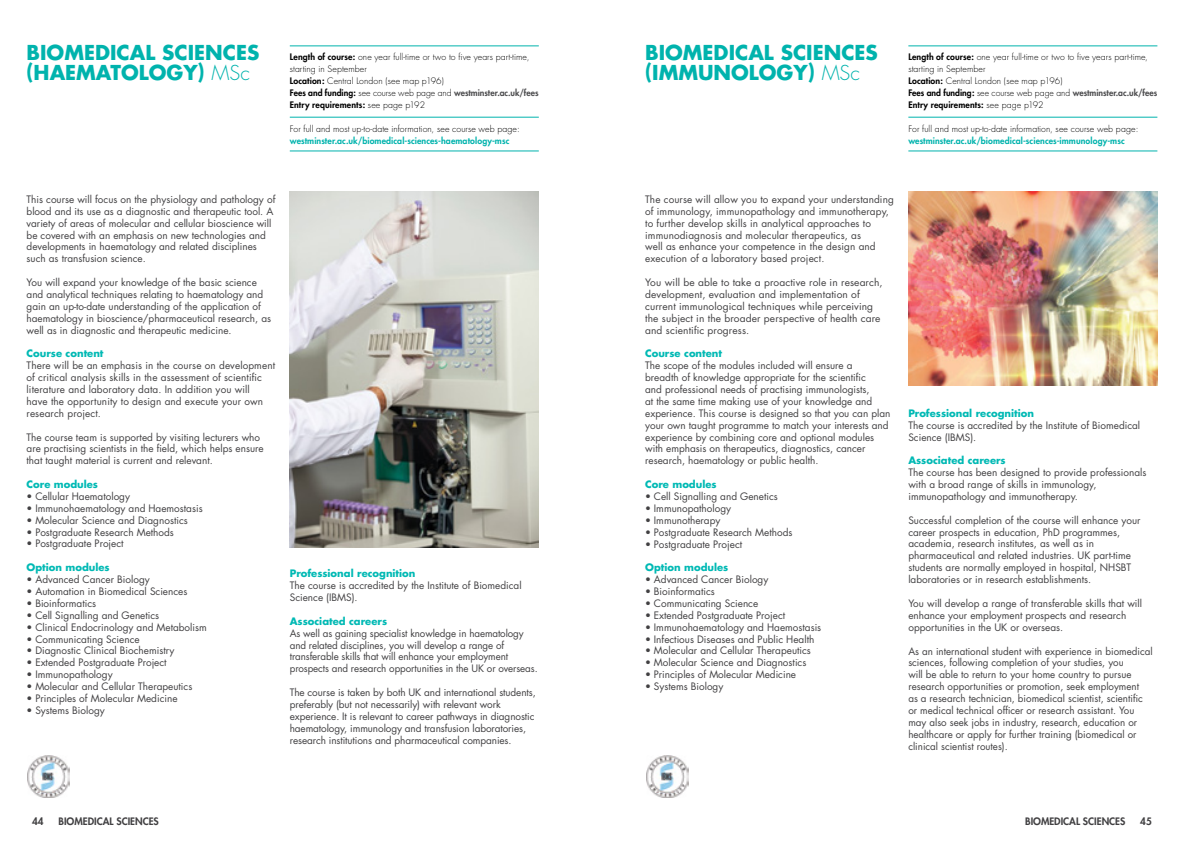
<style>
.page{position:relative;width:1184px;height:851px;background:#fff}
.page>*{position:absolute;margin:0;border:0;box-sizing:border-box;transform-origin:0 0}
.t1{font:700 20px/20px "Futura";color:#00b3ad}
.t2{font:10px/11.9px "Futura";color:#414042}
.t3{font:700 10px "Futura";color:#00b9b4}
.t4{font:800 10px "Futura";color:#414042}
.t5{font:300 8.75px/11.9px "Futura";letter-spacing:.01em;color:#000}
.t6{font:800 8.75px "Futura";letter-spacing:.01em;color:#00b3ad}
.s1{font-weight:300}
.s2{font-weight:800}
.s3{font-weight:800;color:#4d4d4f}
</style>
<div class="page">
<img style="left:908px;top:191px;width:249px;height:195px">
<img style="left:646px;top:755px;width:42px;height:42px">
<hr style="left:908px;top:46px;width:249px;height:1px;background:#00b3ad">
<hr style="left:908px;top:117px;width:249px;height:1px;background:#00b3ad">
<hr style="left:908px;top:151px;width:249px;height:1px;background:#00b3ad">
<img style="left:290px;top:191px;width:249px;height:356px">
<img style="left:27px;top:755px;width:43px;height:42px">
<hr style="left:290px;top:46px;width:249px;height:1px;background:#00b3ad">
<hr style="left:290px;top:117px;width:249px;height:1px;background:#00b3ad">
<hr style="left:290px;top:151px;width:249px;height:1px;background:#00b3ad">
<h1 class="t1" style="left:27px;top:43px;width:234px">BIOMEDICAL SCIENCES (HAEMATOLOGY) <span class="s1">MSc</span></h1>
<p class="t5" style="left:290px;top:51px;width:250px"><span class="s2">Length of course:</span> one year full-time or two to five years part-time, starting in September<br><span class="s2">Location:</span> Central London (see map p196)<br><span class="s2">Fees and funding:</span> see course web page and <span class="s3">westminster.ac.uk/fees </span><span class="s2">Entry requirements:</span> see page p192</p>
<p class="t5" style="left:290px;top:123px;width:231px">For full and most up-to-date information, see course web page:</p>
<p class="t6" style="left:290px;top:135px;width:221px">westminster.ac.uk/biomedical-sciences-haematology-msc</p>
<p class="t2" style="left:27px;top:193px;width:250px">This course will focus on the physiology and pathology of blood and its use as a diagnostic and therapeutic tool. A variety of areas of molecular and cellular bioscience will be covered with an emphasis on new technologies and developments in haematology and related disciplines such as transfusion science.</p>
<p class="t2" style="left:27px;top:276px;width:246px">You will expand your knowledge of the basic science and analytical techniques relating to haematology and gain an up-to-date understanding of the application of haematology in bioscience/pharmaceutical research, as well as in diagnostic and therapeutic medicine.</p>
<p class="t3" style="left:27px;top:347px;width:78px">Course content</p>
<p class="t2" style="left:27px;top:360px;width:250px">There will be an emphasis in the course on development of critical analysis skills in the assessment of scientific literature and laboratory data. In addition you will<br>have the opportunity to design and execute your own research project.</p>
<p class="t2" style="left:27px;top:431px;width:238px">The course team is supported by visiting lecturers who are practising scientists in the field, which helps ensure that taught material is current and relevant.</p>
<p class="t3" style="left:27px;top:477px;width:73px">Core modules</p>
<p class="t2" style="left:27px;top:490px;width:105px">• Cellular Haematology</p>
<p class="t2" style="left:27px;top:502px;width:178px">• Immunohaematology and Haemostasis</p>
<p class="t2" style="left:27px;top:514px;width:163px">• Molecular Science and Diagnostics</p>
<p class="t2" style="left:27px;top:526px;width:149px">• Postgraduate Research Methods</p>
<p class="t2" style="left:27px;top:538px;width:99px">• Postgraduate Project</p>
<p class="t3" style="left:27px;top:560px;width:85px">Option modules</p>
<p class="t2" style="left:27px;top:573px;width:125px">• Advanced Cancer Biology</p>
<p class="t2" style="left:27px;top:585px;width:162px">• Automation in Biomedical Sciences</p>
<p class="t2" style="left:27px;top:597px;width:71px">• Bioinformatics</p>
<p class="t2" style="left:27px;top:609px;width:134px">• Cell Signalling and Genetics</p>
<p class="t2" style="left:27px;top:621px;width:182px">• Clinical Endocrinology and Metabolism</p>
<p class="t2" style="left:27px;top:633px;width:115px">• Communicating Science</p>
<p class="t2" style="left:27px;top:644px;width:149px">• Diagnostic Clinical Biochemistry</p>
<p class="t2" style="left:27px;top:656px;width:142px">• Extended Postgraduate Project</p>
<p class="t2" style="left:27px;top:668px;width:88px">• Immunopathology</p>
<p class="t2" style="left:27px;top:680px;width:167px">• Molecular and Cellular Therapeutics</p>
<p class="t2" style="left:27px;top:692px;width:152px">• Principles of Molecular Medicine</p>
<p class="t2" style="left:27px;top:704px;width:80px">• Systems Biology</p>
<p class="t3" style="left:290px;top:566px;width:127px">Professional recognition</p>
<p class="t2" style="left:290px;top:579px;width:233px">The course is accredited by the Institute of Biomedical<br>Science (IBMS).</p>
<p class="t3" style="left:290px;top:614px;width:99px">Associated careers</p>
<p class="t2" style="left:290px;top:627px;width:249px">As well as gaining specialist knowledge in haematology and related disciplines, you will develop a range of transferable skills that will enhance your employment prospects and research opportunities in the UK or overseas.</p>
<p class="t2" style="left:290px;top:686px;width:247px">The course is taken by both UK and international students, preferably (but not necessarily) with relevant work experience. It is relevant to career pathways in diagnostic haematology, immunology and transfusion laboratories, research institutions and pharmaceutical companies.</p>
<h1 class="t1" style="left:645px;top:43px;width:234px">BIOMEDICAL SCIENCES (IMMUNOLOGY) <span class="s1">MSc</span></h1>
<p class="t5" style="left:908px;top:51px;width:250px"><span class="s2">Length of course:</span> one year full-time or two to five years part-time, starting in September<br><span class="s2">Location:</span> Central London (see map p196)<br><span class="s2">Fees and funding:</span> see course web page and <span class="s3">westminster.ac.uk/fees </span><span class="s2">Entry requirements:</span> see page p192</p>
<p class="t5" style="left:908px;top:123px;width:231px">For full and most up-to-date information, see course web page:</p>
<p class="t6" style="left:908px;top:135px;width:218px">westminster.ac.uk/biomedical-sciences-immunology-msc</p>
<p class="t2" style="left:645px;top:193px;width:250px">The course will allow you to expand your understanding of immunology, immunopathology and immunotherapy, to further develop skills in analytical approaches to immunodiagnosis and molecular therapeutics, as<br>well as enhance your competence in the design and execution of a laboratory based project.</p>
<p class="t2" style="left:645px;top:276px;width:239px">You will be able to take a proactive role in research, development, evaluation and implementation of current immunological techniques while perceiving the subject in the broader perspective of health care and scientific progress.</p>
<p class="t3" style="left:645px;top:347px;width:78px">Course content</p>
<p class="t2" style="left:645px;top:360px;width:247px">The scope of the modules included will ensure a<br>breadth of knowledge appropriate for the scientific<br>and professional needs of practising immunologists,<br>at the same time making use of your knowledge and experience. This course is designed so that you can plan your own taught programme to match your interests and experience by combining core and optional modules with emphasis on therapeutics, diagnostics, cancer research, haematology or public health.</p>
<p class="t3" style="left:645px;top:477px;width:73px">Core modules</p>
<p class="t2" style="left:645px;top:490px;width:134px">• Cell Signalling and Genetics</p>
<p class="t2" style="left:645px;top:502px;width:88px">• Immunopathology</p>
<p class="t2" style="left:645px;top:514px;width:77px">• Immunotherapy</p>
<p class="t2" style="left:645px;top:526px;width:149px">• Postgraduate Research Methods</p>
<p class="t2" style="left:645px;top:538px;width:99px">• Postgraduate Project</p>
<p class="t3" style="left:645px;top:560px;width:85px">Option modules</p>
<p class="t2" style="left:645px;top:573px;width:125px">• Advanced Cancer Biology</p>
<p class="t2" style="left:645px;top:585px;width:71px">• Bioinformatics</p>
<p class="t2" style="left:645px;top:597px;width:115px">• Communicating Science</p>
<p class="t2" style="left:645px;top:609px;width:142px">• Extended Postgraduate Project</p>
<p class="t2" style="left:645px;top:621px;width:178px">• Immunohaematology and Haemostasis</p>
<p class="t2" style="left:645px;top:633px;width:171px">• Infectious Diseases and Public Health</p>
<p class="t2" style="left:645px;top:644px;width:167px">• Molecular and Cellular Therapeutics</p>
<p class="t2" style="left:645px;top:656px;width:163px">• Molecular Science and Diagnostics</p>
<p class="t2" style="left:645px;top:668px;width:152px">• Principles of Molecular Medicine</p>
<p class="t2" style="left:645px;top:680px;width:80px">• Systems Biology</p>
<p class="t3" style="left:908px;top:406px;width:127px">Professional recognition</p>
<p class="t2" style="left:908px;top:419px;width:233px">The course is accredited by the Institute of Biomedical<br>Science (IBMS).</p>
<p class="t3" style="left:908px;top:454px;width:99px">Associated careers</p>
<p class="t2" style="left:908px;top:466px;width:240px">The course has been designed to provide professionals with a broad range of skills in immunology, immunopathology and immunotherapy.</p>
<p class="t2" style="left:908px;top:514px;width:234px">Successful completion of the course will enhance your career prospects in education, PhD programmes, academia, research institutes, as well as in pharmaceutical and related industries. UK part-time students are normally employed in hospital, NHSBT laboratories or in research establishments.</p>
<p class="t2" style="left:908px;top:597px;width:235px">You will develop a range of transferable skills that will enhance your employment prospects and research opportunities in the UK or overseas.</p>
<p class="t2" style="left:908px;top:645px;width:246px">As an international student with experience in biomedical sciences, following completion of your studies, you<br>will be able to return to your home country to pursue research opportunities or promotion, seek employment<br>as a research technician, biomedical scientist, scientific or medical technical officer or research assistant. You may also seek jobs in industry, research, education or healthcare or apply for further training (biomedical or clinical scientist routes).</p>
<p class="t4" style="left:59px;top:815px;width:102px">BIOMEDICAL SCIENCES</p>
<p class="t4" style="left:1025px;top:815px;width:102px">BIOMEDICAL SCIENCES</p>
<p class="t4" style="left:32px;top:815px;width:13px">44</p>
<p class="t4" style="left:1140px;top:815px;width:13px">45</p>
</div>
